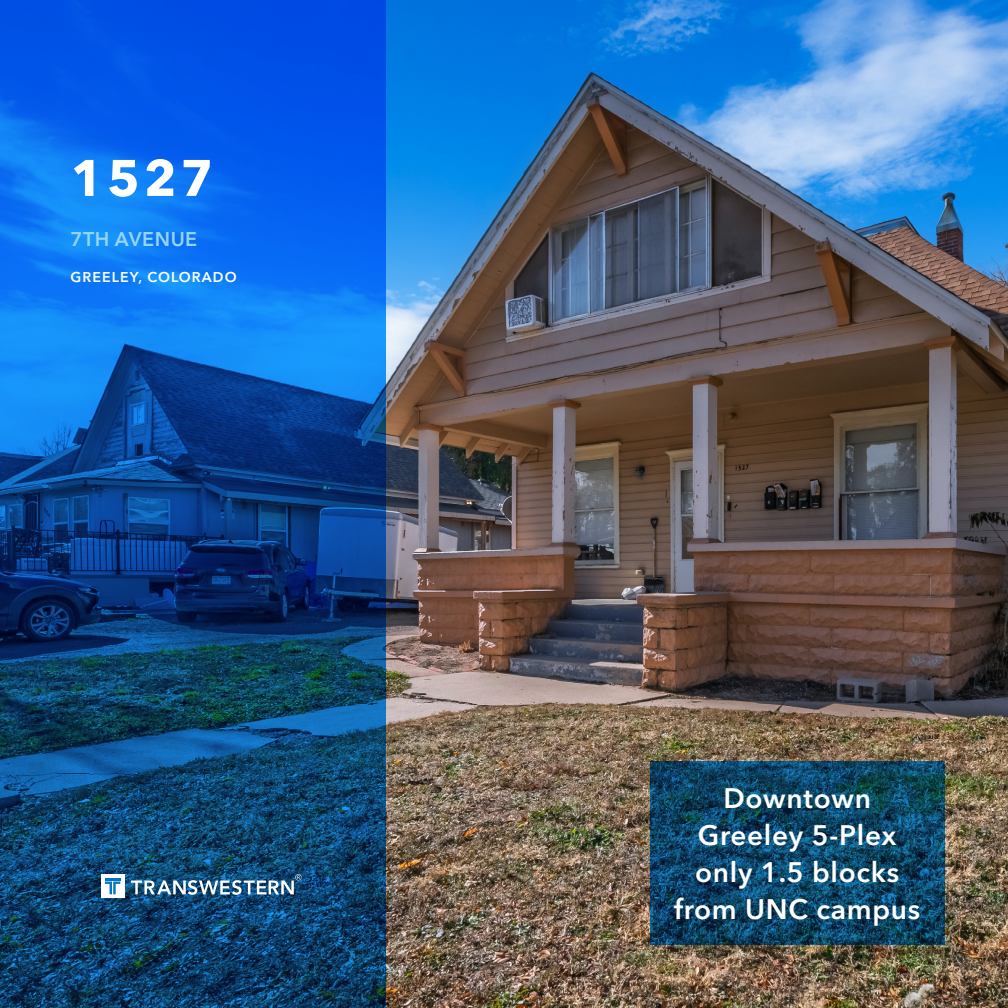
<style>
.page{position:relative;width:1008px;height:1008px;background:#fff}
.page>*{position:absolute;margin:0;border:0;box-sizing:border-box;transform-origin:0 0}
.t1{font:700 50.75px "Avenir Next LT Pro";color:#fff}
.t2{font:600 28px/36.8px "Avenir Next LT Pro";letter-spacing:.025em;color:#fff;text-align:center}
.t3{font:600 19.78px "Avenir Next LT Pro";letter-spacing:.025em;color:#96d5f2}
.t4{font:600 14.17px "Avenir Next LT Pro";letter-spacing:.075em;color:#fff}
</style>
<div class="page">
<img style="left:386px;top:0;width:622px;height:1008px">
<svg style="left:0;top:0;width:386px;height:1008px;background:#0a51a5"></svg>
<div style="left:101px;top:874px;width:23px;height:24px;background:#fff"></div>
<svg style="left:105px;top:878px;width:15px;height:16px"></svg>
<svg style="left:131px;top:874px;width:171px;height:21px"></svg>
<svg style="left:651px;top:761px;width:294px;height:184px;background:#0c4565"></svg>
<h1 class="t1" style="left:71px;top:147px;width:144px">1527</h1>
<h4 class="t3" style="left:71px;top:227px;width:128px">7TH AVENUE</h4>
<h5 class="t4" style="left:71px;top:268px;width:168px">GREELEY, COLORADO</h5>
<h4 class="t2" style="left:674px;top:780px;width:248px">Downtown<br>Greeley 5-Plex only 1.5 blocks from UNC campus</h4>
</div>
